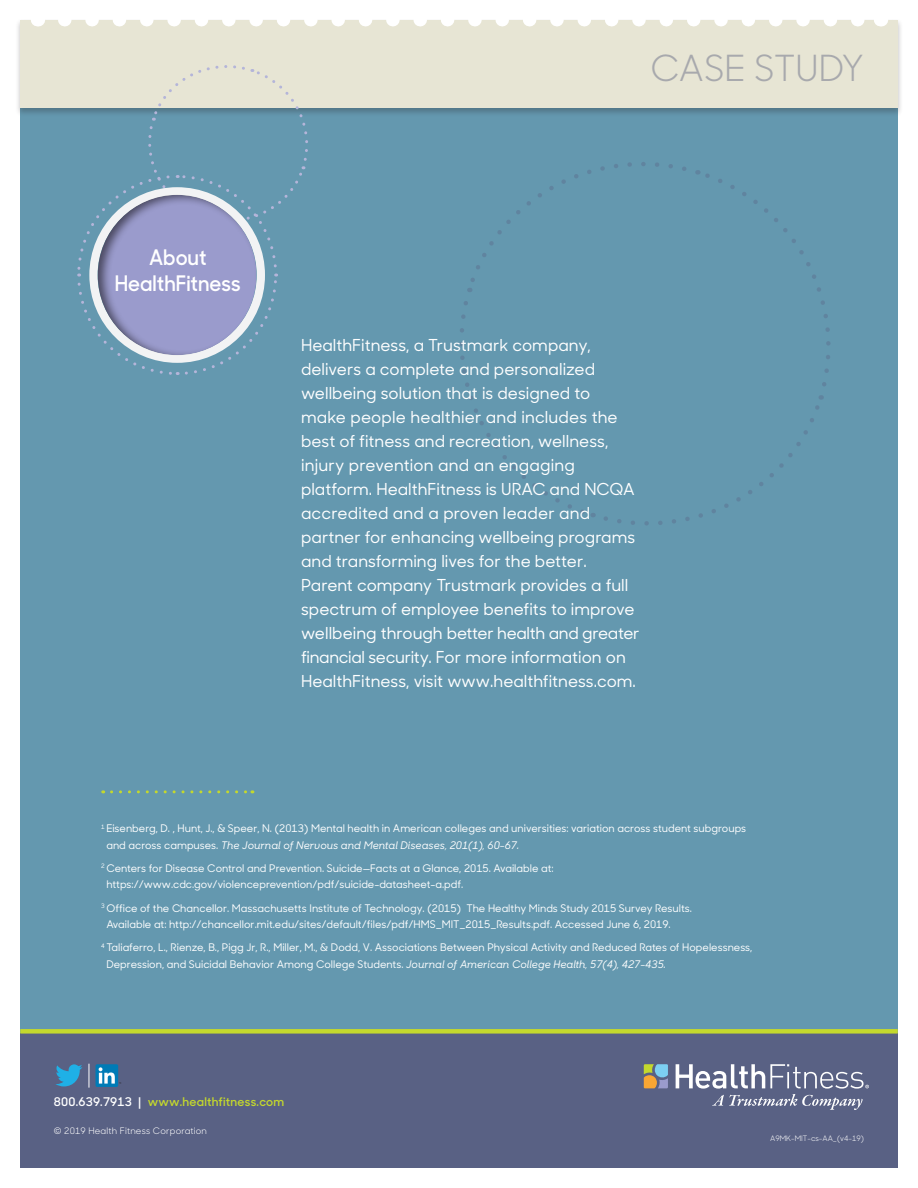
<style>
.page{position:relative;width:918px;height:1188px;background:#fff}
.page>*{position:absolute;margin:0;border:0;box-sizing:border-box;transform-origin:0 0}
.t1{font:36px "Sharp Sans No 1";color:#a8a9ad}
.t2{font:600 21.45px "Sharp Sans No 1";color:#fff;scale:.95 1}
.t3{font:500 16.5px/24px "Sharp Sans No 1";color:#fff}
.t4{font:600 12px "Sharp Sans No 1";letter-spacing:.02em;color:#c4d82d}
.footnotes{font:500 10.5px/16.5px "Sharp Sans No 1";color:#fff}
.t5{font:9px "Sharp Sans No 1";letter-spacing:.02em;color:#fff}
.t6{font:7.5px "Sharp Sans No 1";color:#fff}
.s1{font-style:italic}
.s2{color:#fff}
</style>
<div class="page">
<div style="left:20px;top:108px;width:878px;height:926px;background:#6498af"></div>
<div style="left:20px;top:1033px;width:878px;height:135px;background:#596184"></div>
<svg style="left:644px;top:1064px;width:24px;height:24px"></svg>
<svg style="left:676px;top:1064px;width:193px;height:46px"></svg>
<svg style="left:56px;top:1064px;width:27px;height:22px"></svg>
<div style="left:96px;top:1064px;width:22px;height:23px;background:#007bb6;border-radius:2px"></div>
<svg style="left:99px;top:1067px;width:22px;height:17px"></svg>
<svg style="left:89px;top:1064px;width:1px;height:24px"></svg>
<svg style="left:460px;top:162px;width:371px;height:363px"></svg>
<svg style="left:112px;top:790px;width:141px;height:3px"></svg>
<div style="left:20px;top:1029px;width:878px;height:5px;background:#c4d82d"></div>
<div style="left:15px;top:19px;width:888px;height:97px;background:#231f20;opacity:.27"></div>
<div style="left:20px;top:20px;width:878px;height:88px;background:#e7e5d4"></div>
<svg style="left:65px;top:19px;width:802px;height:7px"></svg>
<svg style="left:76px;top:65px;width:237px;height:310px"></svg>
<p class="t1" style="left:651px;top:42px;width:215px">CASE STUDY</p>
<p class="t2" style="left:149px;top:241px;width:62px">About</p>
<p class="t2" style="left:115px;top:267px;width:134px">HealthFitness</p>
<p class="t3" style="left:301px;top:333px;width:340px">HealthFitness, a Trustmark company, delivers a complete and personalized wellbeing solution that is designed to<br>make people healthier and includes the best of fitness and recreation, wellness, injury prevention and an engaging platform. HealthFitness is URAC and NCQA accredited and a proven leader and partner for enhancing wellbeing programs and transforming lives for the better.<br>Parent company Trustmark provides a full spectrum of employee benefits to improve wellbeing through better health and greater financial security. For more information on HealthFitness, visit www.healthfitness.com.</p>
<p class="footnotes" style="left:106px;top:820px;width:641px;text-indent:-5px"><sup>1</sup> Eisenberg, D. , Hunt, J., &amp; Speer, N. (2013) Mental health in American colleges and universities: variation across student subgroups and across campuses. <span class="s1">The Journal of Nervous and Mental Diseases, 201(1), 60-67.</span></p>
<p class="footnotes" style="left:106px;top:859px;width:449px;text-indent:-5px"><sup>2</sup> Centers for Disease Control and Prevention. Suicide—Facts at a Glance, 2015. Available at: https://www.cdc.gov/violenceprevention/pdf/suicide-datasheet-a.pdf.</p>
<p class="footnotes" style="left:106px;top:899px;width:587px;text-indent:-5px"><sup>3</sup> Office of the Chancellor. Massachusetts Institute of Technology. (2015) The Healthy Minds Study 2015 Survey Results.<br>Available at: http://chancellor.mit.edu/sites/default/files/pdf/HMS_MIT_2015_Results.pdf. Accessed June 6, 2019.</p>
<p class="footnotes" style="left:106px;top:939px;width:648px;text-indent:-5px"><sup>4</sup> Taliaferro, L., Rienze, B., Pigg Jr, R., Miller, M., &amp; Dodd, V. Associations Between Physical Activity and Reduced Rates of Hopelessness,<br>Depression, and Suicidal Behavior Among College Students. <span class="s1">Journal of American College Health, 57(4), 427-435.</span></p>
<p class="t4" style="left:54px;top:1093px;width:232px"><span class="s2">800.639.7913 |</span> www.healthfitness.com</p>
<p class="t5" style="left:54px;top:1124px;width:155px">© 2019 Health Fitness Corporation</p>
<p class="t6" style="left:770px;top:1133px;width:95px">A9MK-MIT-cs-AA_(v4-19)</p>
</div>
